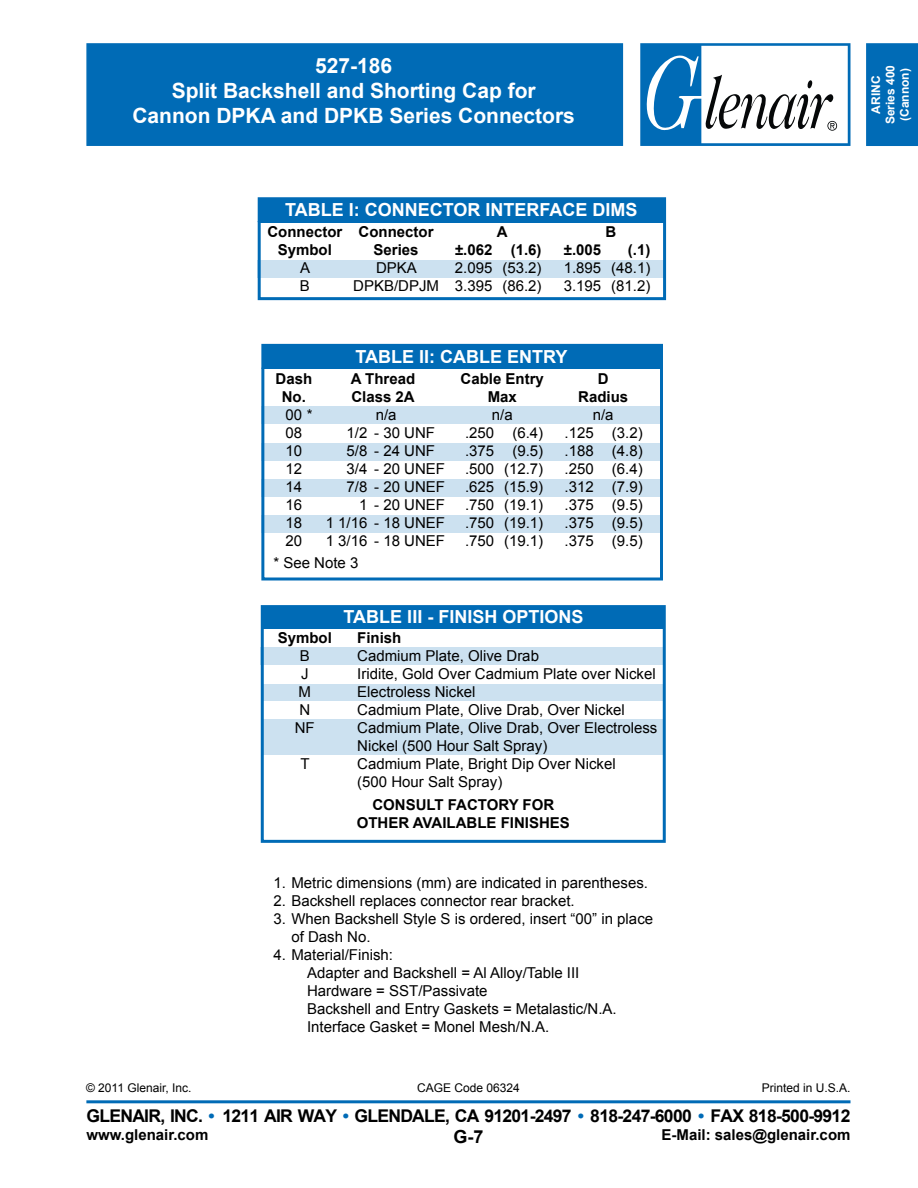
<style>
.page{position:relative;width:918px;height:1188px;background:#fff}
.page>*{position:absolute;margin:0;border:0;box-sizing:border-box;transform-origin:0 0}
.t1{font:700 21px/25.2px "Arial";color:#fff;text-align:center}
.t2{font:700 18px "Arial";color:#fff}
.t3{font:700 18px "Arial";color:#000}
.t4{font:700 17.55px "Arial";letter-spacing:-.04em;color:#000}
.t5{font:15px/18px "Arial";color:#000}
.t6{font:700 15px/18px "Arial";color:#000;text-align:center}
.t7{font:12px "Arial";color:#000}
.t8{font:700 12px/14.4px "Arial";color:#fff;text-align:center}
.s1{color:#006bb6}
</style>
<div class="page">
<div style="left:86px;top:43px;width:537px;height:103px;background:#006bb6;border:2px solid #006bb6"></div>
<div style="left:866px;top:43px;width:52px;height:103px;background:#006bb6"></div>
<hr style="left:86px;top:1100px;width:764px;height:3px;background:#006bb6">
<svg style="left:640px;top:43px;width:210px;height:103px"></svg>
<div style="left:262px;top:606px;width:402px;height:23px;background:#006bb6"></div>
<div style="left:263px;top:345px;width:398px;height:24px;background:#006bb6"></div>
<div style="left:259px;top:198px;width:406px;height:24px;background:#006bb6"></div>
<div style="left:261px;top:515px;width:401px;height:18px;background:#cce1f0"></div>
<div style="left:261px;top:406px;width:401px;height:18px;background:#cce1f0"></div>
<div style="left:261px;top:443px;width:401px;height:17px;background:#cce1f0"></div>
<div style="left:261px;top:479px;width:401px;height:17px;background:#cce1f0"></div>
<div style="left:261px;top:720px;width:404px;height:35px;background:#cce1f0"></div>
<div style="left:261px;top:648px;width:403px;height:17px;background:#cce1f0"></div>
<div style="left:261px;top:685px;width:404px;height:16px;background:#cce1f0"></div>
<div style="left:261px;top:605px;width:405px;height:238px;border:3px solid #006bb6"></div>
<hr style="left:263px;top:628px;width:401px;height:1px;background:#006bb6">
<div style="left:258px;top:260px;width:408px;height:18px;background:#cce1f0"></div>
<div style="left:258px;top:197px;width:408px;height:103px;border:3px solid #006bb6"></div>
<div style="left:261px;top:344px;width:402px;height:236px;border:3px solid #006bb6"></div>
<h1 class="t1" style="left:132px;top:53px;width:444px">527-186<br>Split Backshell and Shorting Cap for<br>Cannon DPKA and DPKB Series Connectors</h1>
<p class="t8" style="left:869px;top:124px;width:61px;rotate:-90deg">ARINC<br>Series 400 (Cannon)</p>
<p class="t2" style="left:285px;top:198px;width:354px">TABLE I: CONNECTOR INTERFACE DIMS</p>
<p class="t6" style="left:359px;top:223px;width:77px">Connector<br>Series</p>
<p class="t5" style="left:353px;top:259px;width:87px;text-align:center">DPKA<br>DPKB/DPJM</p>
<p class="t6" style="left:267px;top:223px;width:77px">Connector<br>Symbol</p>
<p class="t5" style="left:300px;top:259px;width:12px">A<br>B</p>
<p class="t6" style="left:455px;top:223px;width:88px">A<br>±.062 (1.6)</p>
<p class="t5" style="left:455px;top:259px;width:88px">2.095 (53.2)<br>3.395 (86.2)</p>
<p class="t6" style="left:605px;top:223px;width:12px">B</p>
<p class="t6" style="left:564px;top:241px;width:39px">±.005</p>
<p class="t6" style="left:628px;top:241px;width:24px">(.1)</p>
<p class="t5" style="left:564px;top:259px;width:88px">1.895 (48.1)<br>3.195 (81.2)</p>
<p class="t6" style="left:276px;top:370px;width:38px">Dash<br>No.</p>
<p class="t5" style="left:286px;top:405px;width:29px">00*<br>08<br>10<br>12<br>14<br>16<br>18<br>20</p>
<p class="t2" style="left:356px;top:345px;width:214px">TABLE II: CABLE ENTRY</p>
<p class="t6" style="left:351px;top:370px;width:66px;text-align:left">A Thread<br>Class 2A</p>
<p class="t5" style="left:376px;top:406px;width:22px">n/a</p>
<p class="t5" style="left:347px;top:424px;width:90px">1/2 - 30 UNF</p>
<p class="t5" style="left:347px;top:442px;width:90px">5/8 - 24 UNF</p>
<p class="t5" style="left:347px;top:460px;width:100px">3/4 - 20 UNEF</p>
<p class="t5" style="left:347px;top:478px;width:100px">7/8 - 20 UNEF</p>
<p class="t5" style="left:359px;top:496px;width:87px">1 - 20 UNEF</p>
<p class="t5" style="left:326px;top:514px;width:121px">1 1/16 - 18 UNEF</p>
<p class="t5" style="left:326px;top:532px;width:121px">1 3/16 - 18 UNEF</p>
<p class="t6" style="left:461px;top:370px;width:85px">Cable Entry<br>Max</p>
<p class="t5" style="left:465px;top:406px;width:80px;text-align:center">n/a<br>.250 (6.4) .375 (9.5) .500 (12.7) .625 (15.9) .750 (19.1) .750 (19.1) .750 (19.1)</p>
<p class="t6" style="left:578px;top:370px;width:52px">D<br>Radius</p>
<p class="t5" style="left:565px;top:406px;width:80px;text-align:center">n/a<br>.125 (3.2) .188 (4.8) .250 (6.4) .312 (7.9) .375 (9.5) .375 (9.5) .375 (9.5)</p>
<p class="t5" style="left:273px;top:554px;width:87px">* See Note 3</p>
<p class="t6" style="left:278px;top:629px;width:56px">Symbol</p>
<p class="t5" style="left:295px;top:647px;width:21px;text-align:center">B<br>J<br>M<br>N<br>NF</p>
<p class="t5" style="left:300px;top:755px;width:11px">T</p>
<p class="t2" style="left:344px;top:604px;width:241px">TABLE III - FINISH OPTIONS</p>
<p class="t6" style="left:357px;top:629px;width:46px">Finish</p>
<p class="t5" style="left:357px;top:647px;width:302px">Cadmium Plate, Olive Drab<br>Iridite, Gold Over Cadmium Plate over Nickel<br>Electroless Nickel<br>Cadmium Plate, Olive Drab, Over Nickel<br>Cadmium Plate, Olive Drab, Over Electroless<br>Nickel (500 Hour Salt Spray)<br>Cadmium Plate, Bright Dip Over Nickel<br>(500 Hour Salt Spray)</p>
<p class="t6" style="left:357px;top:796px;width:215px">CONSULT FACTORY FOR<br>OTHER AVAILABLE FINISHES</p>
<p class="t5" style="left:273px;top:874px;width:376px">1. Metric dimensions (mm) are indicated in parentheses.</p>
<p class="t5" style="left:273px;top:892px;width:303px">2. Backshell replaces connector rear bracket.</p>
<p class="t5" style="left:291px;top:910px;width:363px;text-indent:-18px">3. When Backshell Style S is ordered, insert “00” in place of Dash No.</p>
<p class="t5" style="left:307px;top:946px;width:311px;text-indent:-34px">4. Material/Finish:<br>Adapter and Backshell = Al Alloy/Table III Hardware = SST/Passivate<br>Backshell and Entry Gaskets = Metalastic/N.A.<br>Interface Gasket = Monel Mesh/N.A.</p>
<p class="t7" style="left:86px;top:1080px;width:107px">© 2011 Glenair, Inc.</p>
<p class="t7" style="left:762px;top:1080px;width:90px">Printed in U.S.A.</p>
<p class="t3" style="left:453px;top:1124px;width:32px">G-7</p>
<p class="t7" style="left:417px;top:1080px;width:104px">CAGE Code 06324</p>
<p class="t4" style="left:86px;top:1104px;width:766px">GLENAIR, INC. <span class="s1">•</span> 1211 AIR WAY <span class="s1">•</span> GLENDALE, CA 91201-2497 <span class="s1">•</span> 818-247-6000 <span class="s1">•</span> FAX 818-500-9912</p>
<p class="t6" style="left:86px;top:1127px;width:123px">www.glenair.com</p>
<p class="t6" style="left:662px;top:1127px;width:190px">E-Mail: sales@glenair.com</p>
</div>
